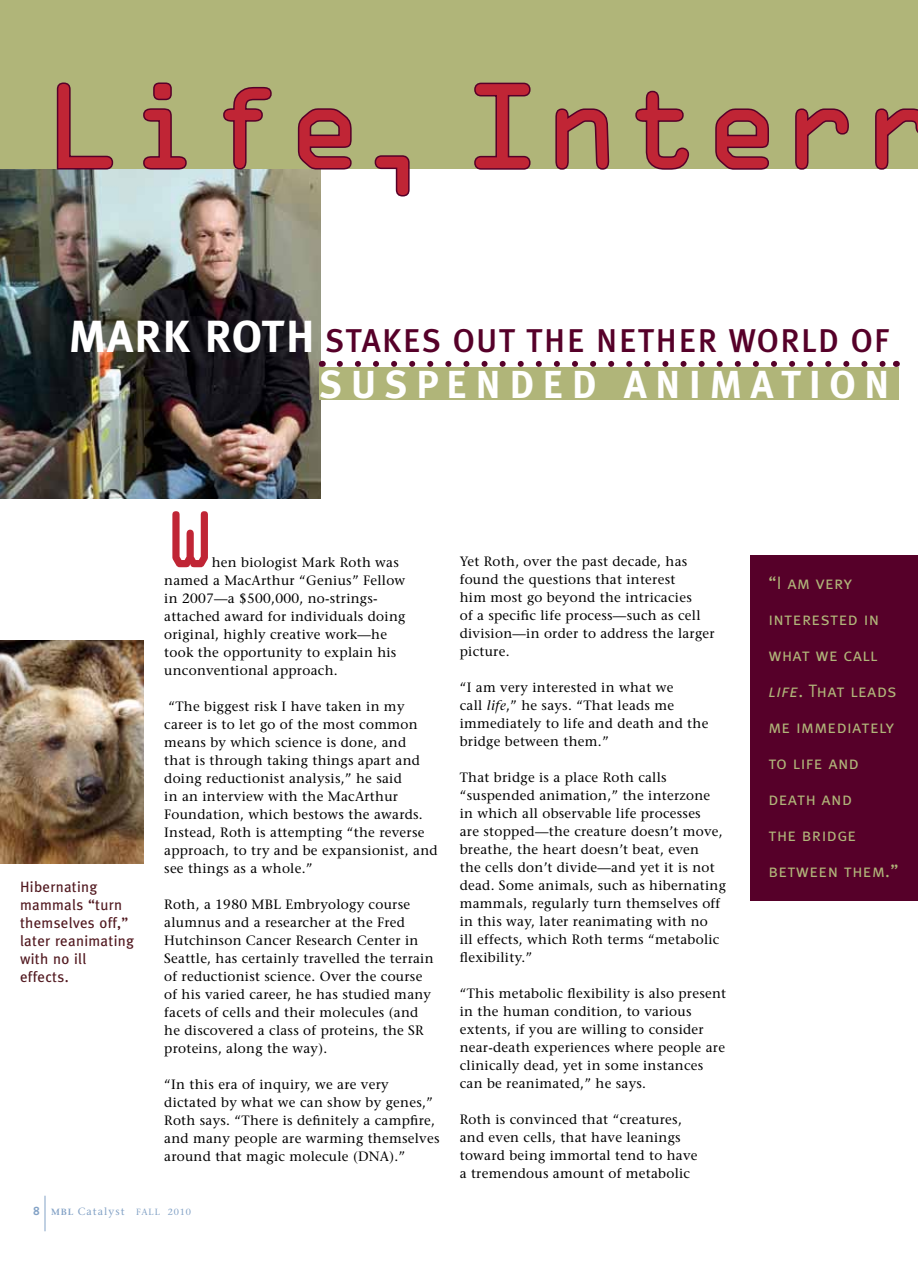
<style>
.page{position:relative;width:918px;height:1269px;background:#fff}
.page>*{position:absolute;margin:0;border:0;box-sizing:border-box;transform-origin:0 0}
.t1{font:108px "OCRA Std";letter-spacing:.02em;color:#c02535}
.t2{font:72px "OCRA Std";color:#c02535}
.t3{font:700 39px "Meta Plus";color:#fff}
.t4{font:500 33px "Meta Plus";letter-spacing:.04em;color:#560029}
.t5{font:18px/36px "Meta Plus Normal Caps";letter-spacing:.02em;color:#b0b579}
.t6{font:15px/18px "Meta Plus";letter-spacing:.02em;color:#51181f}
.t7{font:13.5px/18px "Stone Serif";letter-spacing:.02em;color:#000}
.t8{font:10.5px "Stone Serif";letter-spacing:.1em;color:#83a2c6}
.t9{font:9px "Stone Serif";letter-spacing:.1em;color:#83a2c6}
.s1{font-weight:700;font-size:45px;color:#fff}
.s2{font-family:"Syntax";font-weight:700;font-size:12px}
.s3{font-weight:600;font-size:9px}
.s4{font-style:italic}
.s5{font-family:"Meta Plus Normal Italic Caps"}
</style>
<div class="page">
<img style="left:0;top:170px;width:320px;height:329px">
<div style="left:0;top:0;width:918px;height:170px;background:#b0b579"></div>
<svg style="left:55px;top:82px;width:60px;height:89px"></svg>
<svg style="left:142px;top:82px;width:46px;height:89px"></svg>
<svg style="left:222px;top:86px;width:51px;height:85px"></svg>
<svg style="left:296px;top:108px;width:57px;height:64px"></svg>
<svg style="left:473px;top:82px;width:59px;height:88px"></svg>
<svg style="left:554px;top:108px;width:57px;height:62px"></svg>
<svg style="left:634px;top:90px;width:57px;height:80px"></svg>
<svg style="left:713px;top:108px;width:58px;height:62px"></svg>
<svg style="left:794px;top:108px;width:56px;height:62px"></svg>
<svg style="left:874px;top:108px;width:44px;height:62px"></svg>
<svg style="left:340px;top:361px;width:546px;height:6px"></svg>
<div style="left:751px;top:556px;width:167px;height:345px;background:#560029"></div>
<img style="left:0;top:640px;width:144px;height:224px">
<svg style="left:373px;top:155px;width:38px;height:42px"></svg>
<div style="left:320px;top:367px;width:579px;height:32px;background:#b0b579"></div>
<hr style="left:45px;top:1196px;width:1px;height:35px;background:#83a2c6">
<h1 class="t1" style="left:46px;top:79px;width:896px">Life Interr</h1>
<h1 class="t1" style="left:353px;top:106px;width:79px">,</h1>
<h3 class="t4" style="left:68px;top:321px;width:823px"><span class="s1">MARK ROTH</span> STAKES OUT THE NETHER WORLD OF</h3>
<h3 class="t3" style="left:320px;top:362px;width:571px">S U S P E N D E D A N I M A T I O N</h3>
<p class="t6" style="left:20px;top:878px;width:115px">Hibernating mammals “turn themselves off,” later reanimating with no ill effects.</p>
<h2 class="t2" style="left:164px;top:508px;width:53px">W</h2>
<p class="t7" style="left:164px;top:553px;width:243px;text-indent:48px">hen biologist Mark Roth was named a MacArthur “Genius” Fellow in 2007—a $500,000, no-strings&shy;attached award for individuals doing original, highly creative work—he took the opportunity to explain his unconventional approach.</p>
<p class="t7" style="left:164px;top:697px;width:275px;text-indent:4px">“The biggest risk I have taken in my career is to let go of the most common means by which science is done, and<br>that is through taking things apart and doing reductionist analysis,” he said<br>in an interview with the MacArthur Foundation, which bestows the awards.<br>Instead, Roth is attempting “the reverse approach, to try and be expansionist, and see things as a whole.”</p>
<p class="t7" style="left:164px;top:895px;width:271px">Roth, a 1980 MBL Embryology course alumnus and a researcher at the Fred Hutchinson Cancer Research Center in Seattle, has certainly travelled the terrain of reductionist science. Over the course of his varied career, he has studied many facets of cells and their molecules (and he discovered a class of proteins, the SR proteins, along the way).</p>
<p class="t7" style="left:164px;top:1075px;width:277px">“In this era of inquiry, we are very dictated by what we can show by genes,” Roth says. “There is definitely a campfire, and many people are warming themselves around that magic molecule (DNA).”</p>
<p class="t8" style="left:33px;top:1205px;width:93px"><span class="s2">8</span> <span class="s3">MBL</span> Catalyst</p>
<p class="t9" style="left:136px;top:1207px;width:13px">Fall</p>
<p class="t9" style="left:168px;top:1207px;width:25px">2010</p>
<p class="t7" style="left:460px;top:552px;width:257px">Yet Roth, over the past decade, has found the questions that interest<br>him most go beyond the intricacies<br>of a specific life process—such as cell division—in order to address the larger picture.</p>
<p class="t7" style="left:460px;top:678px;width:250px">“I am very interested in what we<br>call <span class="s4">life</span>,” he says. “That leads me immediately to life and death and the bridge between them.”</p>
<p class="t7" style="left:460px;top:768px;width:268px">That bridge is a place Roth calls “suspended animation,” the interzone in which all observable life processes<br>are stopped—the creature doesn’t move, breathe, the heart doesn’t beat, even<br>the cells don’t divide—and yet it is not dead. Some animals, such as hibernating mammals, regularly turn themselves off in this way, later reanimating with no<br>ill effects, which Roth terms “metabolic flexibility.”</p>
<p class="t7" style="left:460px;top:984px;width:268px">“This metabolic flexibility is also present in the human condition, to various extents, if you are willing to consider near-death experiences where people are clinically dead, yet in some instances can be reanimated,” he says.</p>
<p class="t7" style="left:460px;top:1110px;width:239px">Roth is convinced that “creatures, and even cells, that have leanings toward being immortal tend to have a tremendous amount of metabolic</p>
<h3 class="t5" style="left:768px;top:565px;width:132px">“I am very interested in what we call <span class="s5">life</span>. That leads me immediately to life and death and<br>the bridge between them.”</h3>
</div>
